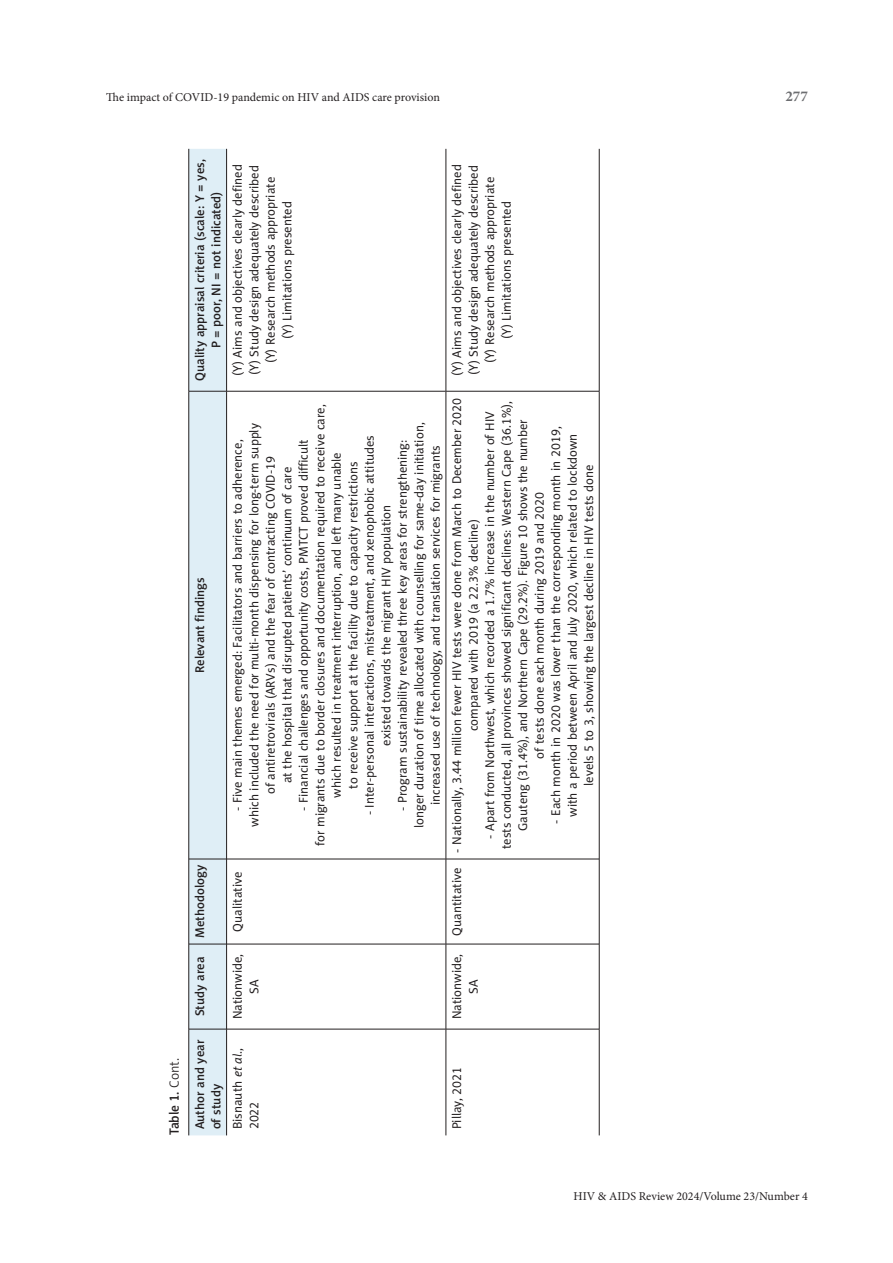
<style>
.page{position:relative;width:893px;height:1263px;background:#fff}
.page>*{position:absolute;margin:0;border:0;box-sizing:border-box;transform-origin:0 0}
.t1{font:700 15px "Minion Pro";color:#6c6d70}
.rycina_tabela_podpis{font:13.5px "Naomi Sans EFN Medium";color:#231f20}
.tabela_tekst{font:12.75px/16.5px "Naomi Sans EFN";color:#231f20;text-align:center}
.tabela_glowka{font:12.75px/16.5px "Naomi Sans EFN Medium";color:#231f20}
.t2{font:12px "Minion Pro";color:#231f20}
.s1{font-family:"Naomi Sans EFN Light"}
.s2{font-style:italic}
</style>
<div class="page">
<div style="left:190px;top:149px;width:36px;height:986px;background:#dfeef6"></div>
<hr style="left:189px;top:1029px;width:1px;height:106px;background:#231f20">
<hr style="left:189px;top:944px;width:1px;height:85px;background:#231f20">
<hr style="left:189px;top:1029px;width:37px;height:1px;background:#231f20">
<hr style="left:189px;top:859px;width:1px;height:85px;background:#231f20">
<hr style="left:189px;top:944px;width:37px;height:1px;background:#231f20">
<hr style="left:189px;top:391px;width:1px;height:468px;background:#231f20">
<hr style="left:189px;top:859px;width:37px;height:1px;background:#231f20">
<hr style="left:189px;top:149px;width:1px;height:242px;background:#231f20">
<hr style="left:189px;top:391px;width:37px;height:1px;background:#231f20">
<hr style="left:226px;top:1029px;width:1px;height:106px;background:#231f20">
<hr style="left:226px;top:944px;width:1px;height:85px;background:#231f20">
<hr style="left:226px;top:859px;width:1px;height:85px;background:#231f20">
<hr style="left:226px;top:391px;width:1px;height:468px;background:#231f20">
<hr style="left:226px;top:149px;width:1px;height:242px;background:#231f20">
<hr style="left:227px;top:1029px;width:219px;height:1px;background:#231f20">
<hr style="left:227px;top:944px;width:219px;height:1px;background:#231f20">
<hr style="left:227px;top:859px;width:219px;height:1px;background:#231f20">
<hr style="left:227px;top:391px;width:219px;height:1px;background:#231f20">
<hr style="left:446px;top:1029px;width:1px;height:106px;background:#231f20">
<hr style="left:446px;top:944px;width:1px;height:85px;background:#231f20">
<hr style="left:446px;top:1029px;width:153px;height:1px;background:#231f20">
<hr style="left:446px;top:859px;width:1px;height:85px;background:#231f20">
<hr style="left:446px;top:944px;width:153px;height:1px;background:#231f20">
<hr style="left:446px;top:391px;width:1px;height:468px;background:#231f20">
<hr style="left:446px;top:859px;width:153px;height:1px;background:#231f20">
<hr style="left:446px;top:149px;width:1px;height:242px;background:#231f20">
<hr style="left:446px;top:391px;width:153px;height:1px;background:#231f20">
<hr style="left:599px;top:1029px;width:1px;height:106px;background:#231f20">
<hr style="left:599px;top:944px;width:1px;height:85px;background:#231f20">
<hr style="left:599px;top:859px;width:1px;height:85px;background:#231f20">
<hr style="left:599px;top:391px;width:1px;height:468px;background:#231f20">
<hr style="left:599px;top:149px;width:1px;height:242px;background:#231f20">
<p class="t2" style="left:106px;top:89px;width:335px">The impact of COVID-19 pandemic on HIV and AIDS care provision</p>
<p class="t1" style="left:785px;top:85px;width:24px">277</p>
<p class="rycina_tabela_podpis" style="left:166px;top:1135px;width:79px;rotate:-90deg">Table 1. <span class="s1">Cont.</span></p>
<p class="tabela_glowka" style="left:191px;top:381px;width:223px;text-align:center;rotate:-90deg">Quality appraisal criteria (scale: Y = yes,<br>P = poor, NI = not indicated)</p>
<p class="tabela_tekst" style="left:229px;top:376px;width:213px;rotate:-90deg">(Y) Aims and objectives clearly defined</p>
<p class="tabela_tekst" style="left:246px;top:375px;width:211px;rotate:-90deg">(Y) Study design adequately described</p>
<p class="tabela_tekst" style="left:262px;top:363px;width:188px;rotate:-90deg">(Y) Research methods appropriate</p>
<p class="tabela_tekst" style="left:279px;top:339px;width:139px;rotate:-90deg">(Y) Limitations presented</p>
<p class="tabela_glowka" style="left:191px;top:673px;width:97px;rotate:-90deg">Relevant findings</p>
<p class="tabela_glowka" style="left:191px;top:938px;width:74px;rotate:-90deg">Methodology</p>
<p class="tabela_glowka" style="left:191px;top:1016px;width:61px;rotate:-90deg">Study area</p>
<p class="tabela_glowka" style="left:191px;top:1129px;width:91px;rotate:-90deg">Author and year of study</p>
<p class="tabela_tekst" style="left:295px;top:846px;width:443px;rotate:-90deg">- Financial challenges and opportunity costs, PMTCT proved difficult<br>for migrants due to border closures and documentation required to receive care, which resulted in treatment interruption, and left many unable<br>to receive support at the facility due to capacity restrictions</p>
<p class="tabela_tekst" style="left:394px;top:828px;width:407px;rotate:-90deg">- Program sustainability revealed three key areas for strengthening: longer duration of time allocated with counselling for same-day initiation, increased use of technology, and translation services for migrants</p>
<p class="tabela_tekst" style="left:229px;top:827px;width:405px;rotate:-90deg">- Five main themes emerged: Facilitators and barriers to adherence, which included the need for multi-month dispensing for long-term supply of antiretrovirals (ARVs) and the fear of contracting COVID-19<br>at the hospital that disrupted patients’ continuum of care</p>
<p class="tabela_tekst" style="left:361px;top:815px;width:382px;rotate:-90deg">- Inter-personal interactions, mistreatment, and xenophobic attitudes existed towards the migrant HIV population</p>
<p class="tabela_tekst" style="left:229px;top:931px;width:61px;rotate:-90deg">Qualitative</p>
<p class="tabela_tekst" style="left:229px;top:1019px;width:67px;rotate:-90deg">Nationwide,<br>SA</p>
<p class="tabela_tekst" style="left:229px;top:1129px;width:83px;text-align:left;rotate:-90deg">Bisnauth <span class="s2">et al</span>.,<br>2022</p>
<p class="tabela_tekst" style="left:448px;top:376px;width:213px;rotate:-90deg">(Y) Aims and objectives clearly defined</p>
<p class="tabela_tekst" style="left:465px;top:375px;width:211px;rotate:-90deg">(Y) Study design adequately described</p>
<p class="tabela_tekst" style="left:481px;top:363px;width:188px;rotate:-90deg">(Y) Research methods appropriate</p>
<p class="tabela_tekst" style="left:498px;top:339px;width:139px;rotate:-90deg">(Y) Limitations presented</p>
<p class="tabela_tekst" style="left:448px;top:852px;width:456px;rotate:-90deg">- Nationally, 3.44 million fewer HIV tests were done from March to December 2020 compared with 2019 (a 22.3% decline)</p>
<p class="tabela_tekst" style="left:481px;top:849px;width:449px;rotate:-90deg">- Apart from Northwest, which recorded a 1.7% increase in the number of HIV tests conducted, all provinces showed significant declines: Western Cape (36.1%), Gauteng (31.4%), and Northern Cape (29.2%). Figure 10 shows the number<br>of tests done each month during 2019 and 2020</p>
<p class="tabela_tekst" style="left:547px;top:824px;width:399px;rotate:-90deg">- Each month in 2020 was lower than the corresponding month in 2019, with a period between April and July 2020, which related to lockdown levels 5 to 3, showing the largest decline in HIV tests done</p>
<p class="tabela_tekst" style="left:448px;top:936px;width:70px;rotate:-90deg">Quantitative</p>
<p class="tabela_tekst" style="left:448px;top:1019px;width:67px;rotate:-90deg">Nationwide,<br>SA</p>
<p class="tabela_tekst" style="left:448px;top:1129px;width:64px;rotate:-90deg">Pillay, 2021</p>
<p class="t2" style="left:573px;top:1188px;width:236px">HIV &amp; AIDS Review 2024/Volume 23/Number 4</p>
</div>
